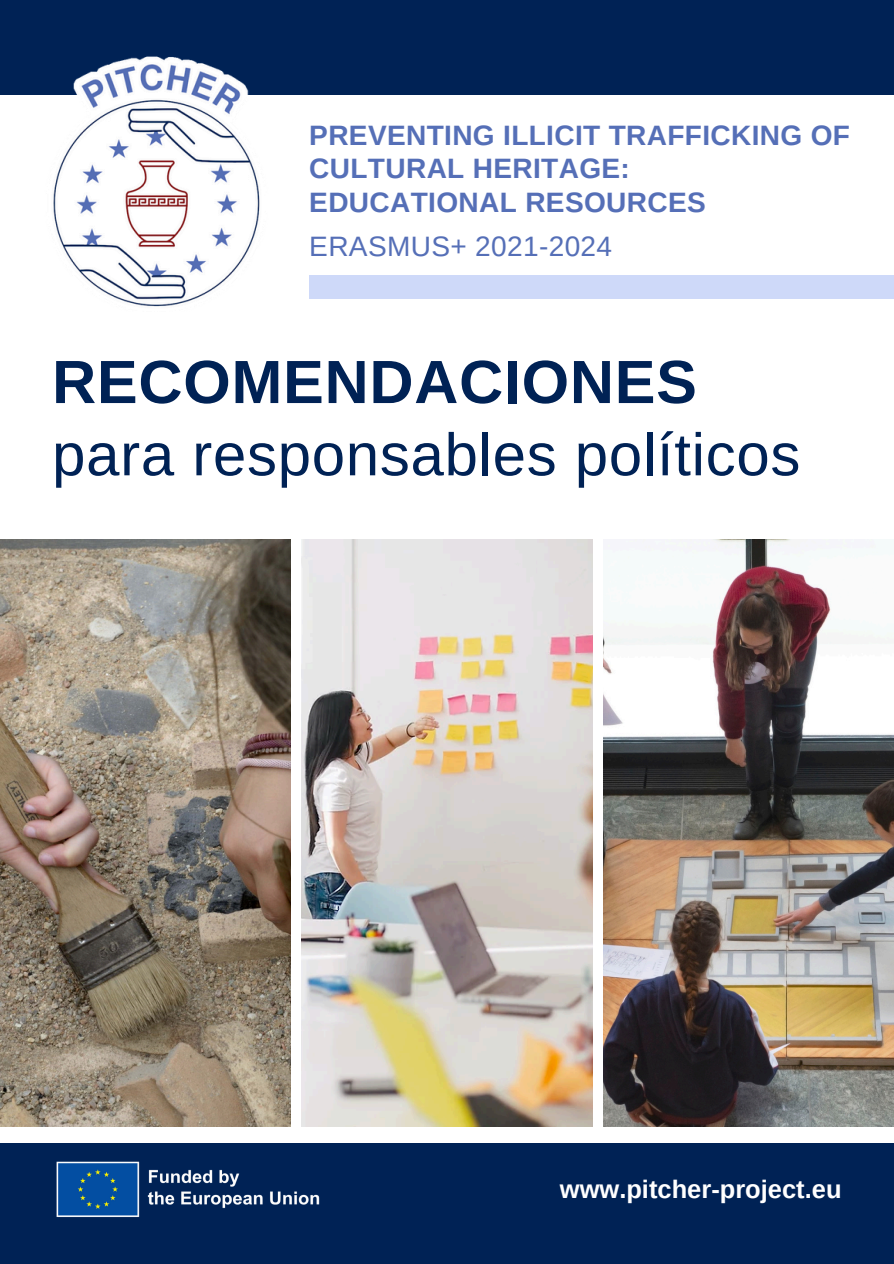
<style>
.page{position:relative;width:894px;height:1264px;background:#fff}
.page>*{position:absolute;margin:0;border:0;box-sizing:border-box;transform-origin:0 0}
.t1{font:700 61.05px "Arimo";letter-spacing:.01em;color:#025}
.t2{font:59.85px "Arimo";letter-spacing:.01em;color:#025}
.t3{font:700 28.05px/33.6px "Arimo";letter-spacing:.015em;color:#556fb7}
.t4{font:28.05px "Arimo";letter-spacing:.01em;color:#556fb7}
.t5{font:700 25.5px "Arimo";color:#fff}
</style>
<div class="page">
<img style="left:0;top:539px;width:290px;height:587px">
<img style="left:302px;top:539px;width:290px;height:587px">
<img style="left:603px;top:539px;width:290px;height:587px">
<div style="left:0;top:0;width:893px;height:95px;background:#025"></div>
<img style="left:53px;top:56px;width:207px;height:251px">
<div style="left:309px;top:276px;width:584px;height:23px;background:#ced9f9"></div>
<div style="left:0;top:1143px;width:893px;height:120px;background:#025"></div>
<img style="left:56px;top:1161px;width:264px;height:57px">
<h4 class="t3" style="left:309px;top:118px;width:542px">PREVENTING ILLICIT TRAFFICKING OF<br>CULTURAL HERITAGE:<br>EDUCATIONAL RESOURCES</h4>
<p class="t4" style="left:309px;top:231px;width:304px">ERASMUS+ 2021-2024</p>
<h2 class="t1" style="left:52px;top:348px;width:646px">RECOMENDACIONES</h2>
<h1 class="t2" style="left:52px;top:421px;width:749px">para responsables políticos</h1>
<p class="t5" style="left:559px;top:1174px;width:283px">www.pitcher-project.eu</p>
</div>
